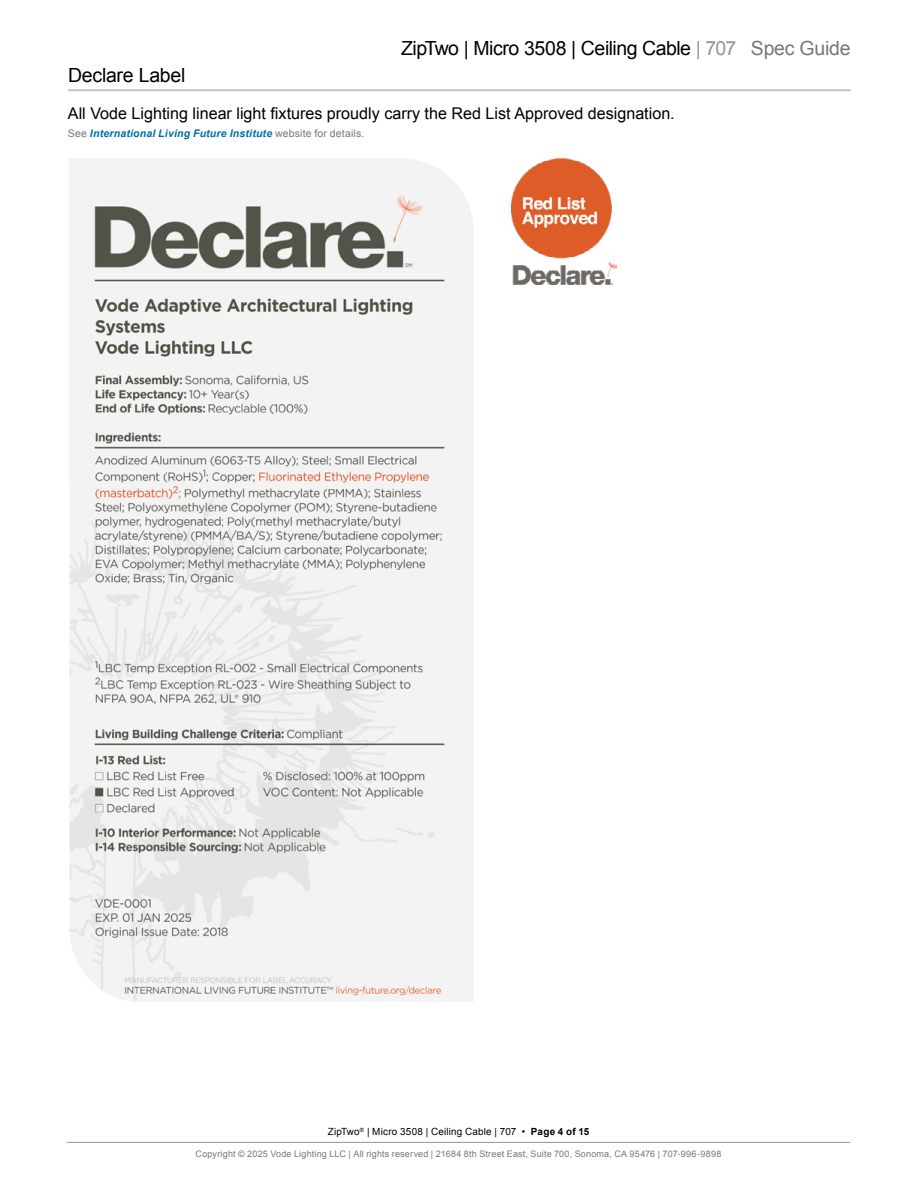
<style>
.page{position:relative;width:918px;height:1188px;background:#fff}
.page>*{position:absolute;margin:0;border:0;box-sizing:border-box;transform-origin:0 0}
.t1{font:19.5px "Arial";letter-spacing:-.02em;color:#000}
.t2{font:16.2px "Arial";color:#000}
.t3{font:italic 700 10.5px "Arial";letter-spacing:.015em;color:#006da8}
.t4{font:9.9px "Arial";letter-spacing:.02em;color:#000}
.t5{font:9px "Arial";letter-spacing:.02em;color:#77787b}
.s1{color:#939598}
.s2{color:#74777b}
.s3{font-weight:400;font-style:normal;color:#77787b}
.s4{font-weight:700}
</style>
<div class="page">
<hr style="left:67px;top:1142px;width:783px;height:1px;background:#939598">
<hr style="left:68px;top:89px;width:783px;height:2px;background:#c7c8ca">
<img style="left:69px;top:159px;width:404px;height:843px">
<img style="left:512px;top:158px;width:104px;height:126px">
<h1 class="t1" style="left:401px;top:35px;width:451px">ZipTwo | Micro 3508 | Ceiling Cable <span class="s1">| 707</span> <span class="s2">Spec Guide</span></h1>
<h1 class="t1" style="left:68px;top:62px;width:119px">Declare Label</h1>
<h2 class="t2" style="left:68px;top:103px;width:608px">All Vode Lighting linear light fixtures proudly carry the Red List Approved designation.</h2>
<p class="t3" style="left:68px;top:127px;width:298px"><span class="s3">See</span> International Living Future Institute <span class="s3">website for details.</span></p>
<p class="t4" style="left:328px;top:1125px;width:263px">ZipTwo<sup>®</sup> | Micro 3508 | Ceiling Cable | 707 • <span class="s4">Page 4 of 15</span></p>
<p class="t5" style="left:196px;top:1148px;width:527px">Copyright © 2025 Vode Lighting LLC | All rights reserved | 21684 8th Street East, Suite 700, Sonoma, CA 95476 | 707-996-9898</p>
</div>
